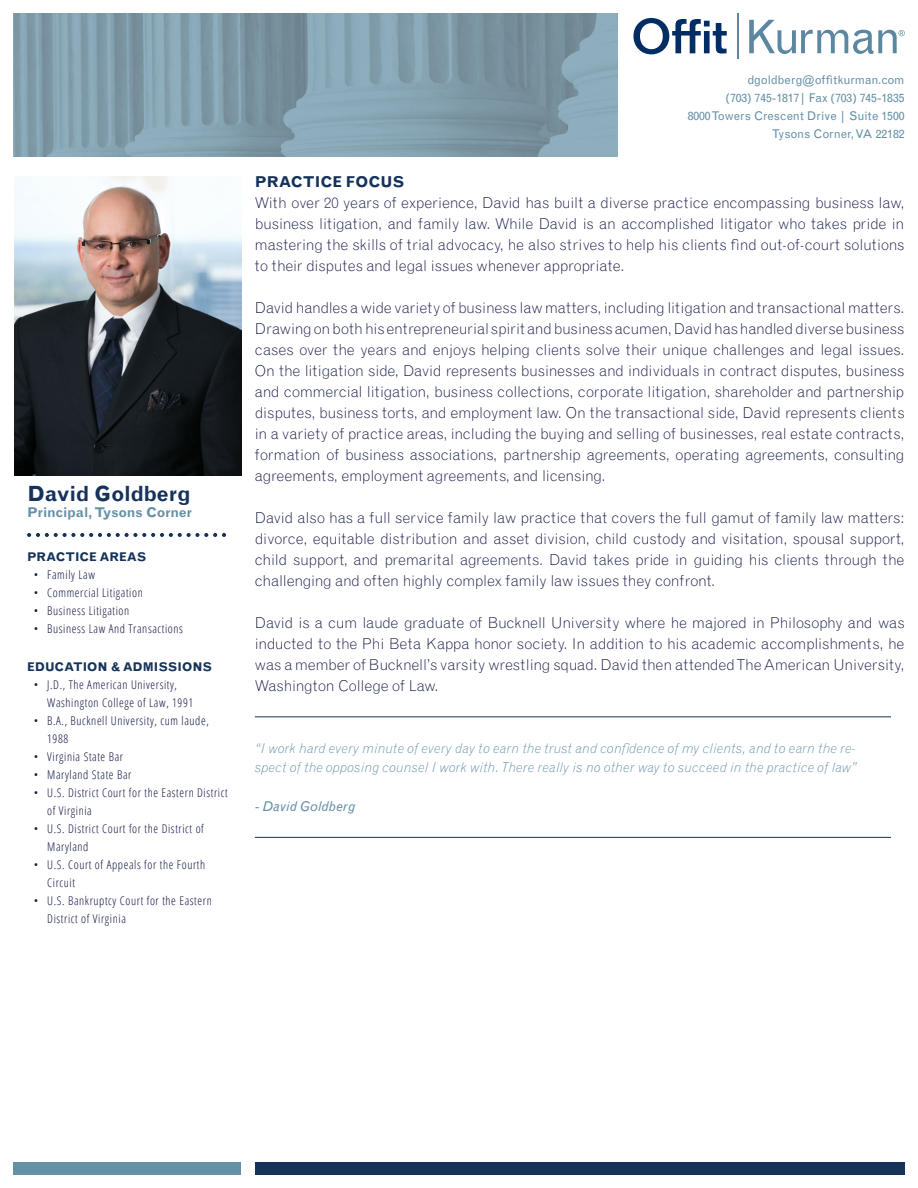
<style>
.page{position:relative;width:918px;height:1188px;background:#fff}
.page>*{position:absolute;margin:0;border:0;box-sizing:border-box;transform-origin:0 0}
.t1{font:700 21px "Grotesque MT Std";letter-spacing:-.025em;color:#15325a}
.t2{font:300 15px/21px "Grotesque MT Std";letter-spacing:-.01em;color:#0e143f;text-align:justify}
.t3{font:700 15px "Grotesque MT Std";color:#15325a}
.t4{font:italic 300 13.5px/19.5px "Grotesque MT Std";color:#6591a7}
.t5{font:700 13.5px "Grotesque MT Std";letter-spacing:-.005em;color:#6591a7}
.t6{font:italic 13.5px "Grotesque MT Std";color:#6591a7}
.t7{font:300 condensed 12px/18px "Open Sans";letter-spacing:.05em;color:#0e143f}
.t8{font:12px/18px "Grotesque MT Std";color:#6591a7;text-align:right}
.t9{font:700 12px "Grotesque MT Std";color:#15325a}
</style>
<div class="page">
<img style="left:15px;top:176px;width:226px;height:299px">
<img style="left:14px;top:14px;width:604px;height:143px">
<svg style="left:27px;top:533px;width:199px;height:4px"></svg>
<svg style="left:633px;top:18px;width:94px;height:36px"></svg>
<hr style="left:737px;top:14px;width:2px;height:45px;background:#5c87a1">
<svg style="left:749px;top:20px;width:156px;height:34px"></svg>
<div style="left:14px;top:1162px;width:227px;height:12px;background:#6591a7"></div>
<div style="left:255px;top:1162px;width:649px;height:12px;background:#15325a"></div>
<hr style="left:255px;top:717px;width:636px;height:1px;background:#15325a">
<hr style="left:255px;top:837px;width:636px;height:1px;background:#15325a">
<h1 class="t1" style="left:27px;top:482px;width:165px">David Goldberg</h1>
<p class="t5" style="left:27px;top:505px;width:166px">Principal, Tysons Corner</p>
<p class="t9" style="left:27px;top:549px;width:121px">PRACTICE AREAS</p>
<p class="t7" style="left:34px;top:565px;width:63px">• Family Law</p>
<p class="t7" style="left:34px;top:583px;width:111px">• Commercial Litigation</p>
<p class="t7" style="left:34px;top:601px;width:97px">• Business Litigation</p>
<p class="t7" style="left:34px;top:619px;width:151px">• Business Law And Transactions</p>
<p class="t9" style="left:27px;top:659px;width:187px">EDUCATION &amp; ADMISSIONS</p>
<p class="t7" style="left:47px;top:675px;width:148px;text-indent:-14px">• J.D., The American University,<br>Washington College of Law, 1991</p>
<p class="t7" style="left:47px;top:711px;width:163px;text-indent:-14px">• B.A., Bucknell University, cum laude,<br>1988</p>
<p class="t7" style="left:34px;top:747px;width:91px">• Virginia State Bar</p>
<p class="t7" style="left:34px;top:765px;width:99px">• Maryland State Bar</p>
<p class="t7" style="left:47px;top:783px;width:182px;text-indent:-14px">• U.S. District Court for the Eastern District of Virginia</p>
<p class="t7" style="left:47px;top:819px;width:158px;text-indent:-14px">• U.S. District Court for the District of<br>Maryland</p>
<p class="t7" style="left:47px;top:855px;width:160px;text-indent:-14px">• U.S. Court of Appeals for the Fourth<br>Circuit</p>
<p class="t7" style="left:47px;top:891px;width:166px;text-indent:-14px">• U.S. Bankruptcy Court for the Eastern<br>District of Virginia</p>
<p class="t8" style="left:688px;top:71px;width:218px">dgoldberg@offitkurman.com<br>(703) 745-1817| Fax (703) 745-1835<br>8000 Towers Crescent Drive | Suite 1500<br>Tysons Corner, VA 22182</p>
<p class="t3" style="left:255px;top:173px;width:151px">PRACTICE FOCUS</p>
<p class="t2" style="left:255px;top:192px;width:651px">With over 20 years of experience, David has built a diverse practice encompassing business law, business litigation, and family law. While David is an accomplished litigator who takes pride in mastering the skills of trial advocacy, he also strives to help his clients find out-of-court solutions to their disputes and legal issues whenever appropriate.</p>
<p class="t2" style="left:255px;top:297px;width:651px">David handles a wide variety of business law matters, including litigation and transactional matters.<br>Drawing on both his entrepreneurial spirit and business acumen, David has handled diverse business cases over the years and enjoys helping clients solve their unique challenges and legal issues.<br>On the litigation side, David represents businesses and individuals in contract disputes, business and commercial litigation, business collections, corporate litigation, shareholder and partnership disputes, business torts, and employment law. On the transactional side, David represents clients in a variety of practice areas, including the buying and selling of businesses, real estate contracts, formation of business associations, partnership agreements, operating agreements, consulting agreements, employment agreements, and licensing.</p>
<p class="t2" style="left:255px;top:507px;width:651px">David also has a full service family law practice that covers the full gamut of family law matters: divorce, equitable distribution and asset division, child custody and visitation, spousal support, child support, and premarital agreements. David takes pride in guiding his clients through the challenging and often highly complex family law issues they confront.</p>
<p class="t2" style="left:255px;top:612px;width:651px">David is a cum laude graduate of Bucknell University where he majored in Philosophy and was inducted to the Phi Beta Kappa honor society. In addition to his academic accomplishments, he was a member of Bucknell’s varsity wrestling squad. David then attended The American University, Washington College of Law.</p>
<p class="t4" style="left:255px;top:738px;width:604px">“I work hard every minute of every day to earn the trust and confidence of my clients, and to earn the re&shy;spect of the opposing counsel I work with. There really is no other way to succeed in the practice of law”</p>
<p class="t6" style="left:255px;top:798px;width:102px">- David Goldberg</p>
</div>
